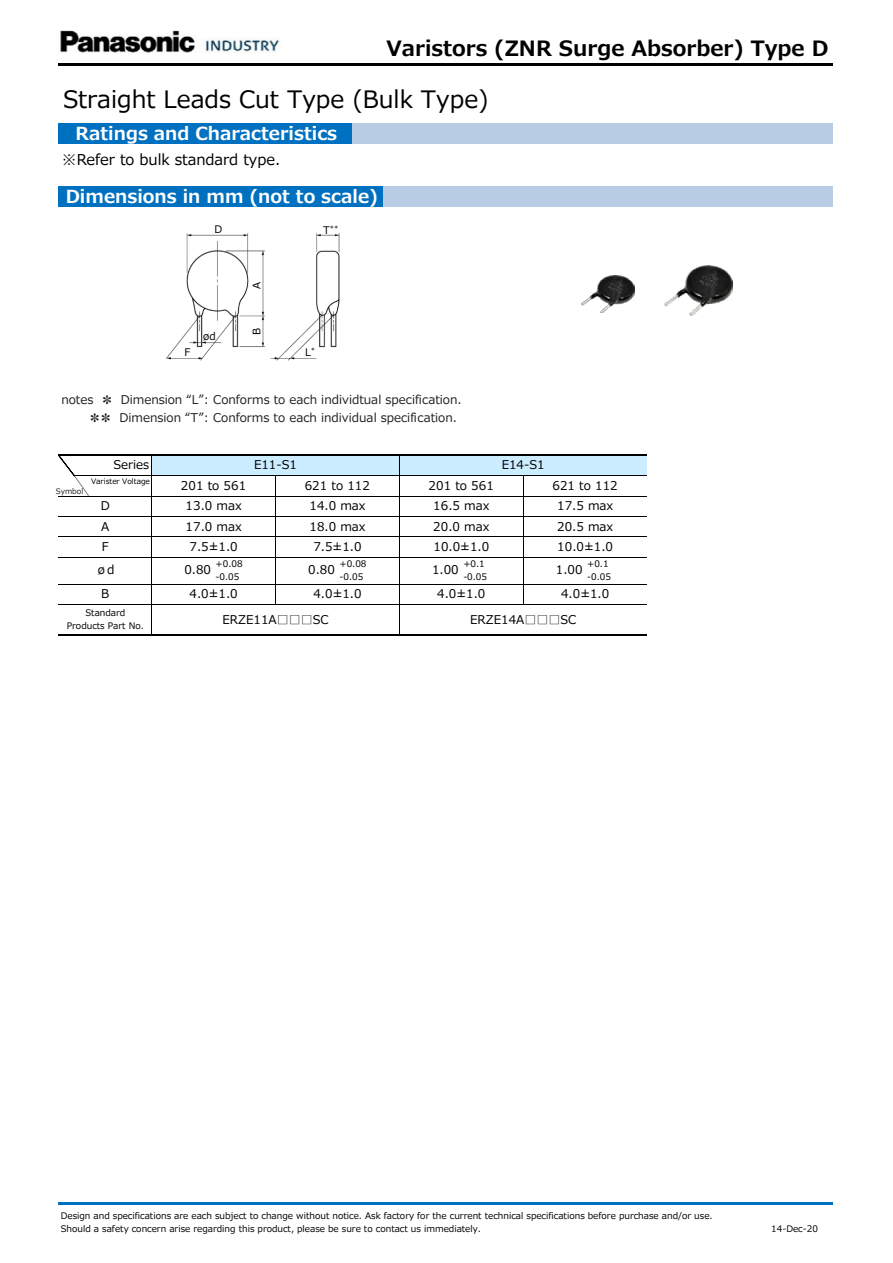
<style>
.page{position:relative;width:893px;height:1263px;background:#fff}
.page>*{position:absolute;margin:0;border:0;box-sizing:border-box;transform-origin:0 0}
.t1{font:24px "Meiryo UI";color:#000}
.t2{font:700 21px "Meiryo UI";color:#000}
.t3{font:700 18px "Meiryo UI";color:#fff}
.t4{font:15px "Meiryo UI";letter-spacing:-.005em;color:#000}
.t5{font:12px "Meiryo UI";letter-spacing:.005em;color:#000}
.t6{font:12px "Meiryo UI";color:#231f20}
.t7{font:10.5px "Meiryo UI";color:#000}
.t8{font:9px/13.5px "Meiryo UI";color:#000;text-align:center}
.t9{font:7.5px "Meiryo UI";color:#000}
.t10{font:7.5px "Meiryo UI";letter-spacing:.005em;color:#231f20}
.t11{font:7.05px "Meiryo UI";color:#000}
.s1{font-size:10.5px}
</style>
<div class="page">
<div style="left:59px;top:123px;width:294px;height:20px;background:#0070c0"></div>
<div style="left:353px;top:123px;width:480px;height:20px;background:#b8cce4"></div>
<div style="left:59px;top:186px;width:325px;height:21px;background:#0070c0"></div>
<div style="left:384px;top:186px;width:449px;height:21px;background:#b8cce4"></div>
<div style="left:152px;top:455px;width:495px;height:21px;background:#ccecff"></div>
<hr style="left:152px;top:456px;width:1px;height:178px;background:#000">
<hr style="left:399px;top:456px;width:1px;height:178px;background:#000">
<hr style="left:275px;top:476px;width:1px;height:128px;background:#000">
<hr style="left:523px;top:476px;width:1px;height:128px;background:#000">
<hr style="left:59px;top:63px;width:774px;height:3px;background:#000">
<hr style="left:59px;top:455px;width:588px;height:1px;background:#000">
<hr style="left:74px;top:476px;width:573px;height:1px;background:#000">
<hr style="left:59px;top:496px;width:588px;height:1px;background:#000">
<hr style="left:59px;top:516px;width:588px;height:1px;background:#000">
<hr style="left:59px;top:537px;width:588px;height:1px;background:#000">
<hr style="left:59px;top:557px;width:588px;height:1px;background:#000">
<hr style="left:59px;top:584px;width:588px;height:1px;background:#000">
<hr style="left:59px;top:604px;width:588px;height:1px;background:#000">
<hr style="left:59px;top:634px;width:588px;height:2px;background:#000">
<hr style="left:59px;top:1202px;width:774px;height:3px;background:#0070c0">
<img style="left:60px;top:30px;width:220px;height:23px">
<svg style="left:58px;top:454px;width:31px;height:42px"></svg>
<img style="left:166px;top:233px;width:173px;height:127px">
<img style="left:665px;top:265px;width:68px;height:51px">
<img style="left:581px;top:275px;width:53px;height:38px">
<p class="t2" style="left:387px;top:34px;width:443px">Varistors (ZNR Surge Absorber) Type D</p>
<p class="t1" style="left:63px;top:82px;width:427px">Straight Leads Cut Type (Bulk Type)</p>
<p class="t4" style="left:62px;top:149px;width:220px">※Refer to bulk standard type.</p>
<p class="t3" style="left:76px;top:120px;width:263px">Ratings and Characteristics</p>
<p class="t3" style="left:66px;top:183px;width:314px">Dimensions in mm (not to scale)</p>
<p class="t7" style="left:215px;top:222px;width:9px">D</p>
<p class="t11" style="left:323px;top:223px;width:17px"><span class="s1">T</span>**</p>
<p class="t7" style="left:184px;top:345px;width:7px">F</p>
<p class="t7" style="left:203px;top:329px;width:14px">ød</p>
<p class="t7" style="left:249px;top:289px;width:9px;rotate:-90deg">A</p>
<p class="t7" style="left:249px;top:335px;width:9px;rotate:-90deg">B</p>
<p class="t7" style="left:305px;top:345px;width:12px">L<sup>*</sup></p>
<p class="t6" style="left:61px;top:391px;width:402px">notes ✽ Dimension “L”: Conforms to each individtual specification.</p>
<p class="t6" style="left:61px;top:410px;width:397px">　　 ✽✽ Dimension “T”: Conforms to each individual specification.</p>
<p class="t10" style="left:56px;top:486px;width:29px">Symbol</p>
<p class="t5" style="left:113px;top:457px;width:37px">Series</p>
<p class="t5" style="left:502px;top:457px;width:44px">E14-S1</p>
<p class="t5" style="left:429px;top:477px;width:67px">201 to 561</p>
<p class="t5" style="left:552px;top:477px;width:67px">621 to 112</p>
<p class="t5" style="left:254px;top:457px;width:44px">E11-S1</p>
<p class="t9" style="left:91px;top:476px;width:60px">Varister Voltage</p>
<p class="t5" style="left:181px;top:477px;width:67px">201 to 561</p>
<p class="t5" style="left:186px;top:497px;width:58px">13.0 max</p>
<p class="t5" style="left:186px;top:518px;width:58px">17.0 max</p>
<p class="t5" style="left:305px;top:477px;width:67px">621 to 112</p>
<p class="t5" style="left:309px;top:497px;width:58px">14.0 max</p>
<p class="t5" style="left:433px;top:497px;width:58px">16.5 max</p>
<p class="t5" style="left:557px;top:497px;width:58px">17.5 max</p>
<p class="t5" style="left:433px;top:518px;width:58px">20.0 max</p>
<p class="t5" style="left:557px;top:518px;width:58px">20.5 max</p>
<p class="t5" style="left:101px;top:497px;width:11px">D</p>
<p class="t5" style="left:101px;top:518px;width:10px">A</p>
<p class="t5" style="left:309px;top:518px;width:58px">18.0 max</p>
<p class="t5" style="left:102px;top:538px;width:8px">F</p>
<p class="t5" style="left:190px;top:538px;width:50px">7.5±1.0</p>
<p class="t5" style="left:313px;top:538px;width:50px">7.5±1.0</p>
<p class="t5" style="left:433px;top:538px;width:57px">10.0±1.0</p>
<p class="t5" style="left:557px;top:538px;width:57px">10.0±1.0</p>
<p class="t5" style="left:98px;top:562px;width:21px">øｄ</p>
<p class="t8" style="left:216px;top:557px;width:29px">+0.08</p>
<p class="t8" style="left:216px;top:570px;width:25px">-0.05</p>
<p class="t5" style="left:184px;top:562px;width:28px">0.80</p>
<p class="t8" style="left:339px;top:557px;width:29px">+0.08</p>
<p class="t8" style="left:339px;top:570px;width:25px">-0.05</p>
<p class="t5" style="left:308px;top:562px;width:28px">0.80</p>
<p class="t8" style="left:463px;top:557px;width:23px">+0.1</p>
<p class="t8" style="left:587px;top:557px;width:23px">+0.1</p>
<p class="t5" style="left:432px;top:562px;width:28px">1.00</p>
<p class="t5" style="left:556px;top:562px;width:28px">1.00</p>
<p class="t8" style="left:463px;top:570px;width:25px">-0.05</p>
<p class="t8" style="left:587px;top:570px;width:25px">-0.05</p>
<p class="t5" style="left:101px;top:585px;width:10px">B</p>
<p class="t5" style="left:190px;top:585px;width:50px">4.0±1.0</p>
<p class="t5" style="left:313px;top:585px;width:50px">4.0±1.0</p>
<p class="t8" style="left:67px;top:606px;width:79px">Standard<br>Products Part No.</p>
<p class="t5" style="left:222px;top:611px;width:108px">ERZE11A□□□SC</p>
<p class="t5" style="left:437px;top:585px;width:50px">4.0±1.0</p>
<p class="t5" style="left:561px;top:585px;width:50px">4.0±1.0</p>
<p class="t5" style="left:470px;top:611px;width:108px">ERZE14A□□□SC</p>
<p class="t8" style="left:61px;top:1209px;width:653px">Design and specifications are each subject to change without notice. Ask factory for the current technical specifications before purchase and/or use.</p>
<p class="t8" style="left:61px;top:1222px;width:422px">Should a safety concern arise regarding this product, please be sure to contact us immediately.</p>
<p class="t8" style="left:771px;top:1222px;width:48px">14-Dec-20</p>
</div>
